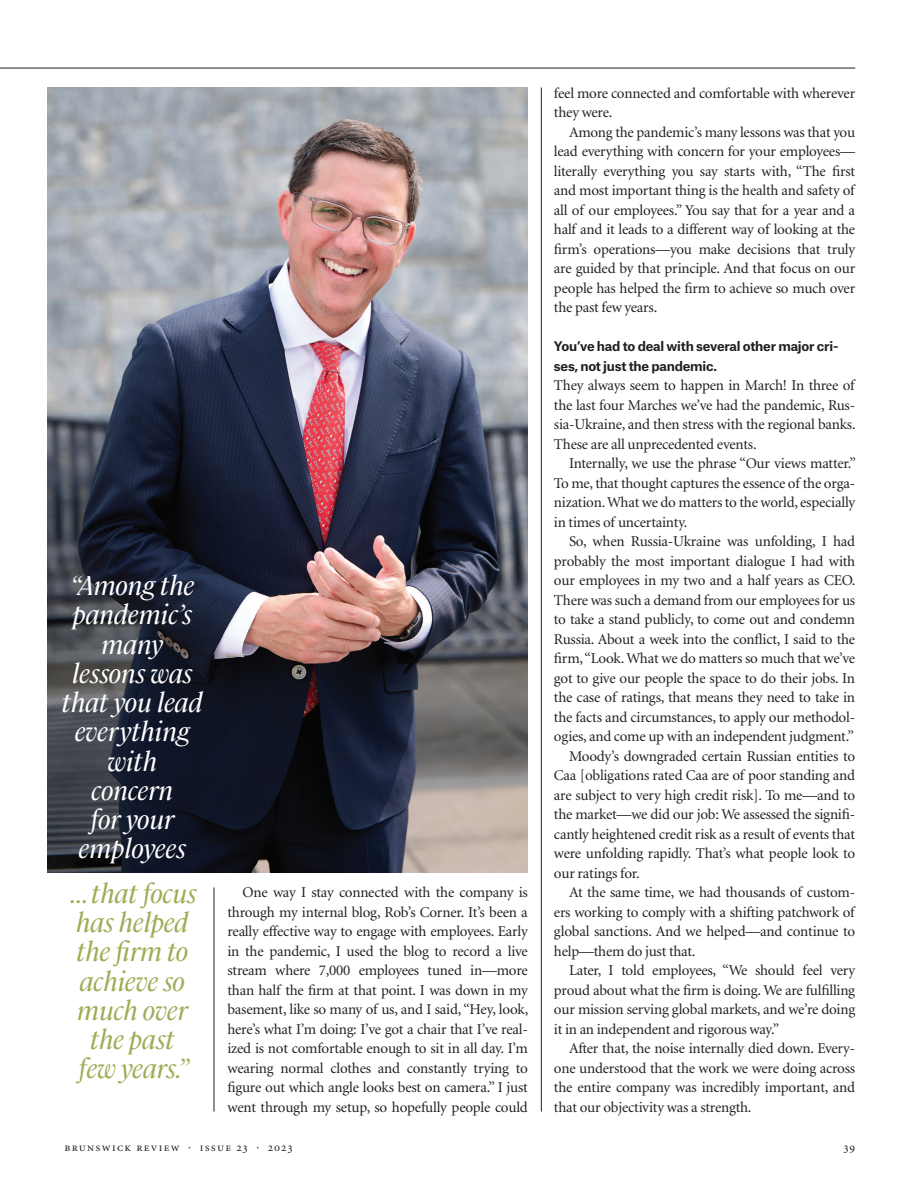
<style>
.page{position:relative;width:919px;height:1191px;background:#fff}
.page>*{position:absolute;margin:0;border:0;box-sizing:border-box;transform-origin:0 0}
.BR_Atlas_Grotesk_Pul{font:italic 27px/29.2px "Cambon";letter-spacing:-.01em;color:#fff;text-align:center}
.BR_Atlas_Grotesk_Pul-2{font:italic 27px/29.2px "Cambon";letter-spacing:-.01em;color:#9eac55;text-align:center}
.BR_Minion_BodyText_J{font:15px/19.5px "Minion";letter-spacing:-.015em;color:#231f20;text-align:justify}
.BR_Minion_Body__no_i{font:15px/19.5px "Minion";letter-spacing:-.015em;color:#231f20;text-align:justify}
.BR_Atlas_heading_01{font:700 12.75px/19.5px "Atlas Grotesk";letter-spacing:-.02em;color:#231f20}
.t1{font:12px "Minion Regular SC";letter-spacing:.105em;color:#231f20}
</style>
<div class="page">
<hr style="left:0;top:68px;width:855px;height:1px;background:#231f20">
<img style="left:47px;top:87px;width:480px;height:785px">
<hr style="left:541px;top:87px;width:1px;height:1024px;background:#231f20">
<hr style="left:214px;top:887px;width:1px;height:224px;background:#231f20">
<p class="BR_Atlas_Grotesk_Pul" style="left:62px;top:569px;width:143px">“Among the pandemic’s many lessons was that you lead everything with<br>concern<br>for your</p>
<p class="BR_Atlas_Grotesk_Pul" style="left:78px;top:832px;width:109px">employees</p>
<p class="BR_Atlas_Grotesk_Pul-2" style="left:70px;top:876px;width:128px">... that focus has helped the firm to achieve so much over the past few years.”</p>
<p class="BR_Minion_BodyText_J" style="left:227px;top:883px;width:302px;text-indent:15px">One way I stay connected with the company is through my internal blog, Rob’s Corner. It’s been a really effective way to engage with employees. Early in the pandemic, I used the blog to record a live stream where 7,000 employees tuned in—more than half the firm at that point. I was down in my basement, like so many of us, and I said, “Hey, look, here’s what I’m doing: I’ve got a chair that I’ve real&shy;ized is not comfortable enough to sit in all day. I’m wearing normal clothes and constantly trying to figure out which angle looks best on camera.” I just went through my setup, so hopefully people could</p>
<p class="BR_Minion_BodyText_J" style="left:554px;top:84px;width:303px">feel more connected and comfortable with wherever they were.</p>
<p class="BR_Minion_BodyText_J" style="left:554px;top:123px;width:303px;text-indent:15px">Among the pandemic’s many lessons was that you lead everything with concern for your employees— literally everything you say starts with, “The first and most important thing is the health and safety of all of our employees.” You say that for a year and a half and it leads to a different way of looking at the firm’s operations—you make decisions that truly are guided by that principle. And that focus on our people has helped the firm to achieve so much over the past few years.</p>
<p class="BR_Atlas_heading_01" style="left:554px;top:335px;width:286px">You’ve had to deal with several other major cri&shy;ses, not just the pandemic.</p>
<p class="BR_Minion_Body__no_i" style="left:554px;top:376px;width:303px">They always seem to happen in March! In three of the last four Marches we’ve had the pandemic, Rus&shy;sia-Ukraine, and then stress with the regional banks.<br>These are all unprecedented events.</p>
<p class="BR_Minion_BodyText_J" style="left:554px;top:454px;width:303px;text-indent:15px">Internally, we use the phrase “Our views matter.” To me, that thought captures the essence of the orga&shy;nization. What we do matters to the world, especially in times of uncertainty.</p>
<p class="BR_Minion_BodyText_J" style="left:554px;top:532px;width:303px;text-indent:15px">So, when Russia-Ukraine was unfolding, I had probably the most important dialogue I had with our employees in my two and a half years as CEO.<br>There was such a demand from our employees for us to take a stand publicly, to come out and condemn Russia. About a week into the conflict, I said to the firm, “Look. What we do matters so much that we’ve got to give our people the space to do their jobs. In the case of ratings, that means they need to take in the facts and circumstances, to apply our methodol&shy;ogies, and come up with an independent judgment.”</p>
<p class="BR_Minion_BodyText_J" style="left:554px;top:747px;width:302px;text-indent:15px">Moody’s downgraded certain Russian entities to Caa [obligations rated Caa are of poor standing and are subject to very high credit risk]. To me—and to the market—we did our job: We assessed the signifi&shy;cantly heightened credit risk as a result of events that were unfolding rapidly. That’s what people look to our ratings for.</p>
<p class="BR_Minion_BodyText_J" style="left:554px;top:883px;width:302px;text-indent:15px">At the same time, we had thousands of custom&shy;ers working to comply with a shifting patchwork of global sanctions. And we helped—and continue to help—them do just that.</p>
<p class="BR_Minion_BodyText_J" style="left:554px;top:961px;width:303px;text-indent:15px">Later, I told employees, “We should feel very proud about what the firm is doing. We are fulfilling our mission serving global markets, and we’re doing it in an independent and rigorous way.”</p>
<p class="BR_Minion_BodyText_J" style="left:554px;top:1039px;width:303px;text-indent:15px">After that, the noise internally died down. Every&shy;one understood that the work we were doing across the entire company was incredibly important, and that our objectivity was a strength.</p>
<p class="t1" style="left:64px;top:1141px;width:229px">brunswick review · issue 23 · 2023</p>
<p class="t1" style="left:843px;top:1141px;width:13px">39</p>
</div>
